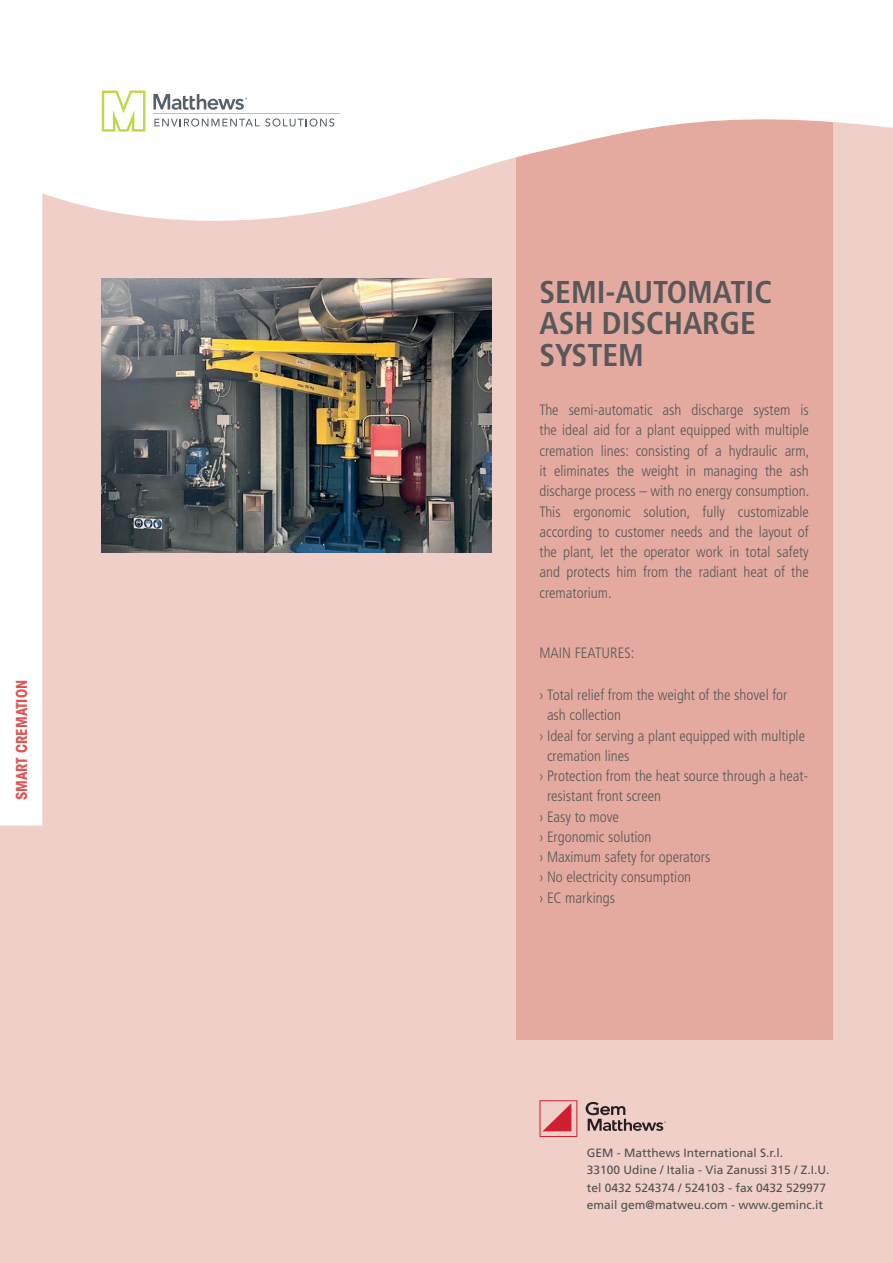
<style>
.page{position:relative;width:893px;height:1263px;background:#fff}
.page>*{position:absolute;margin:0;border:0;box-sizing:border-box;transform-origin:0 0}
.t1{font:700 condensed 31.5px/31.5px "Frutiger LT Std";color:#57585a}
.t2{font:300 condensed 15px/20.2px "Frutiger LT Std";color:#57585a;text-align:justify}
.t3{font:700 condensed 15px "ITC Avant Garde Std";color:#e05553}
.t4{font:12px/17.2px "Frutiger LT Std";color:#4e5053}
</style>
<div class="page">
<div style="left:0;top:110px;width:893px;height:1153px;background:#efcfc8"></div>
<div style="left:516px;top:0;width:316px;height:1040px;background:#e4aa9f"></div>
<svg style="left:42px;top:0;width:851px;height:222px"></svg>
<div style="left:0;top:110px;width:42px;height:715px;background:#fff"></div>
<svg style="left:586px;top:1102px;width:80px;height:29px"></svg>
<svg style="left:539px;top:1100px;width:38px;height:37px"></svg>
<svg style="left:153px;top:94px;width:94px;height:16px"></svg>
<hr style="left:153px;top:114px;width:187px;height:1px;background:#bfd747">
<svg style="left:102px;top:91px;width:43px;height:41px"></svg>
<svg style="left:154px;top:118px;width:180px;height:9px;background:#d1d5d7"></svg>
<img style="left:102px;top:279px;width:390px;height:274px">
<p class="t3" style="left:12px;top:800px;width:122px;rotate:-90deg">SMART CREMATION</p>
<h1 class="t1" style="left:539px;top:276px;width:234px">SEMI-AUTOMATIC<br>ASH DISCHARGE<br>SYSTEM</h1>
<p class="t2" style="left:539px;top:400px;width:271px">The semi-automatic ash discharge system is the ideal aid for a plant equipped with multiple cremation lines: consisting of a hydraulic arm, it eliminates the weight in managing the ash discharge process – with no energy consumption.<br>This ergonomic solution, fully customizable according to customer needs and the layout of the plant, let the operator work in total safety and protects him from the radiant heat of the crematorium.</p>
<p class="t2" style="left:539px;top:643px;width:96px">MAIN FEATURES:</p>
<p class="t2" style="left:539px;top:685px;width:249px">› Total relief from the weight of the shovel for</p>
<p class="t2" style="left:547px;top:705px;width:76px">ash collection</p>
<p class="t2" style="left:539px;top:725px;width:267px">› Ideal for serving a plant equipped with multiple</p>
<p class="t2" style="left:547px;top:746px;width:84px">cremation lines</p>
<p class="t2" style="left:539px;top:766px;width:270px">› Protection from the heat source through a heat-</p>
<p class="t2" style="left:547px;top:786px;width:116px">resistant front screen</p>
<p class="t2" style="left:539px;top:806px;width:81px">› Easy to move</p>
<p class="t2" style="left:539px;top:827px;width:114px">› Ergonomic solution</p>
<p class="t2" style="left:539px;top:847px;width:172px">› Maximum safety for operators</p>
<p class="t2" style="left:539px;top:867px;width:153px">› No electricity consumption</p>
<p class="t2" style="left:539px;top:887px;width:77px">› EC markings</p>
<p class="t4" style="left:587px;top:1144px;width:244px">GEM - Matthews International S.r.l.<br>33100 Udine / Italia - Via Zanussi 315 / Z.I.U. tel 0432 524374 / 524103 - fax 0432 529977 email gem@matweu.com - www.geminc.it</p>
</div>
